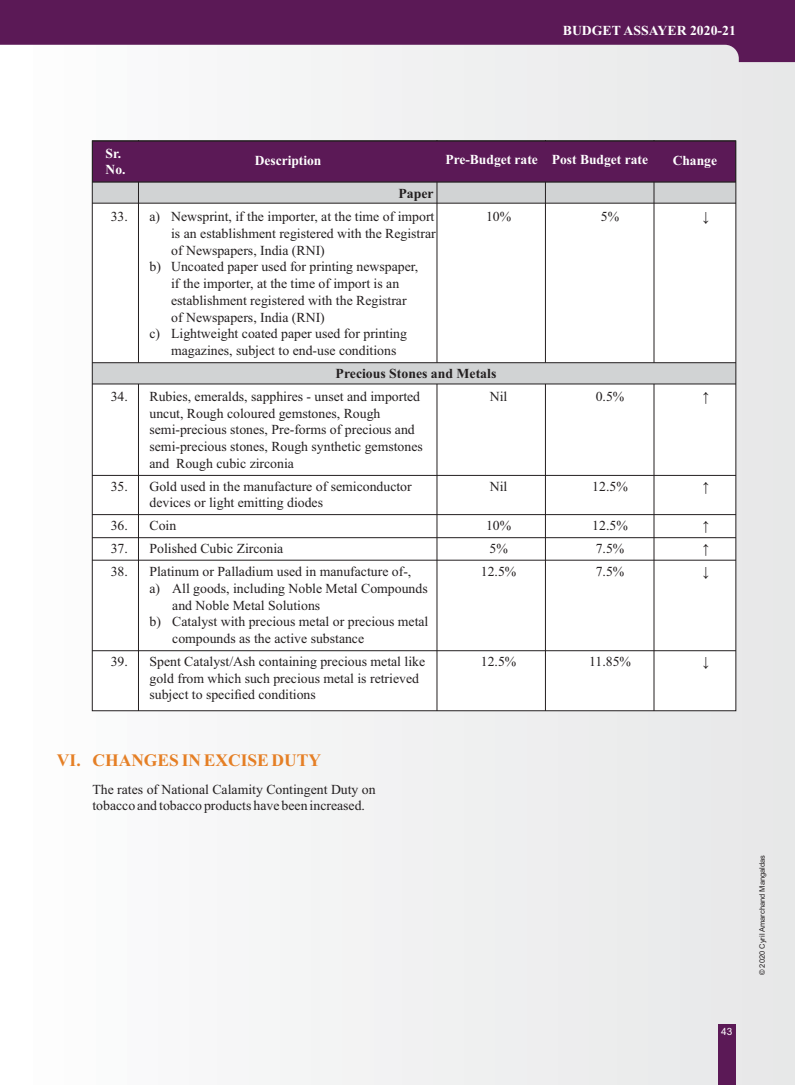
<style>
.page{position:relative;width:795px;height:1085px;background:#fff}
.page>*{position:absolute;margin:0;border:0;box-sizing:border-box;transform-origin:0 0}
.t1{font:700 17.5px "Times New Roman";color:#e57f25}
.t2{font:13.75px/16.8px "Times New Roman";color:#231f20}
.t3{font:700 13.75px/15.2px "Times New Roman";color:#fff}
.t4{font:700 13.75px "Times New Roman";color:#231f20}
.t5{font:10px "Arial";color:#fff}
.t6{font:7.5px "Arial";color:#231f20}
</style>
<div class="page">
<div style="left:0;top:0;width:794px;height:1085px;background:linear-gradient(to right,#fdfdfe,#e5e6e7)"></div>
<svg style="left:0;top:0;width:794px;height:62px;fill:#5b1956"></svg>
<div style="left:717px;top:1024px;width:18px;height:61px;background:#5b1956"></div>
<div style="left:92px;top:141px;width:643px;height:570px;background:#fff"></div>
<hr style="left:138px;top:141px;width:1px;height:570px;background:#231f20">
<hr style="left:436px;top:141px;width:1px;height:570px;background:#231f20">
<hr style="left:544px;top:141px;width:1px;height:570px;background:#231f20">
<hr style="left:653px;top:141px;width:1px;height:570px;background:#231f20">
<svg style="left:94px;top:143px;width:639px;height:61px;background:#80567d"></svg>
<hr style="left:92px;top:475px;width:643px;height:1px;background:#231f20">
<hr style="left:92px;top:514px;width:643px;height:1px;background:#231f20">
<hr style="left:92px;top:537px;width:643px;height:1px;background:#231f20">
<hr style="left:92px;top:560px;width:643px;height:1px;background:#231f20">
<hr style="left:92px;top:650px;width:643px;height:1px;background:#231f20">
<svg style="left:94px;top:362px;width:639px;height:22px;background:#c5c6c7"></svg>
<p class="t3" style="left:562px;top:24px;width:174px">BUDGET ASSAYER 2020-21</p>
<p class="t3" style="left:105px;top:148px;width:21px">Sr.<br>No.</p>
<p class="t3" style="left:254px;top:154px;width:68px">Description</p>
<p class="t3" style="left:445px;top:154px;width:204px">Pre-Budget rate Post Budget rate</p>
<p class="t3" style="left:672px;top:154px;width:46px">Change</p>
<p class="t4" style="left:398px;top:189px;width:37px">Paper</p>
<p class="t2" style="left:111px;top:209px;width:325px">33. a) Newsprint, if the importer, at the time of import</p>
<p class="t2" style="left:485px;top:209px;width:27px">10%</p>
<p class="t2" style="left:600px;top:209px;width:20px">5%</p>
<p class="t2" style="left:702px;top:209px;width:8px">↓</p>
<p class="t2" style="left:171px;top:226px;width:266px">is an establishment registered with the Registrar</p>
<p class="t2" style="left:171px;top:243px;width:155px">of Newspapers, India (RNI)</p>
<p class="t2" style="left:149px;top:260px;width:270px">b) Uncoated paper used for printing newspaper,</p>
<p class="t2" style="left:171px;top:276px;width:229px">if the importer, at the time of import is an</p>
<p class="t2" style="left:171px;top:293px;width:237px">establishment registered with the Registrar</p>
<p class="t2" style="left:171px;top:310px;width:155px">of Newspapers, India (RNI)</p>
<p class="t2" style="left:149px;top:327px;width:259px">c) Lightweight coated paper used for printing</p>
<p class="t2" style="left:171px;top:343px;width:226px">magazines, subject to end-use conditions</p>
<p class="t4" style="left:335px;top:369px;width:162px">Precious Stones and Metals</p>
<p class="t2" style="left:111px;top:389px;width:311px">34. Rubies, emeralds, sapphires - unset and imported</p>
<p class="t2" style="left:489px;top:389px;width:19px">Nil</p>
<p class="t2" style="left:595px;top:389px;width:30px">0.5%</p>
<p class="t2" style="left:702px;top:389px;width:8px">↑</p>
<p class="t2" style="left:149px;top:406px;width:275px">uncut, Rough coloured gemstones, Rough semi-precious stones, Pre-forms of precious and semi-precious stones, Rough synthetic gemstones and Rough cubic zirconia</p>
<p class="t2" style="left:111px;top:479px;width:302px">35. Gold used in the manufacture of semiconductor</p>
<p class="t2" style="left:489px;top:479px;width:19px">Nil</p>
<p class="t2" style="left:592px;top:479px;width:37px">12.5%</p>
<p class="t2" style="left:702px;top:479px;width:8px">↑</p>
<p class="t2" style="left:149px;top:496px;width:175px">devices or light emitting diodes</p>
<p class="t2" style="left:111px;top:519px;width:67px">36. Coin</p>
<p class="t2" style="left:485px;top:519px;width:27px">10%</p>
<p class="t2" style="left:592px;top:519px;width:37px">12.5%</p>
<p class="t2" style="left:702px;top:519px;width:8px">↑</p>
<p class="t2" style="left:111px;top:541px;width:174px">37. Polished Cubic Zirconia</p>
<p class="t2" style="left:489px;top:541px;width:20px">5%</p>
<p class="t2" style="left:595px;top:541px;width:30px">7.5%</p>
<p class="t2" style="left:702px;top:541px;width:8px">↑</p>
<p class="t2" style="left:111px;top:564px;width:302px">38. Platinum or Palladium used in manufacture of-,</p>
<p class="t2" style="left:480px;top:564px;width:37px">12.5%</p>
<p class="t2" style="left:595px;top:564px;width:30px">7.5%</p>
<p class="t2" style="left:702px;top:564px;width:8px">↓</p>
<p class="t2" style="left:149px;top:581px;width:279px">a) All goods, including Noble Metal Compounds</p>
<p class="t2" style="left:172px;top:598px;width:149px">and Noble Metal Solutions</p>
<p class="t2" style="left:149px;top:614px;width:280px">b) Catalyst with precious metal or precious metal</p>
<p class="t2" style="left:172px;top:631px;width:193px">compounds as the active substance</p>
<p class="t2" style="left:111px;top:654px;width:316px">39. Spent Catalyst/Ash containing precious metal like</p>
<p class="t2" style="left:480px;top:654px;width:37px">12.5%</p>
<p class="t2" style="left:588px;top:654px;width:43px">11.85%</p>
<p class="t2" style="left:702px;top:654px;width:8px">↓</p>
<p class="t2" style="left:149px;top:671px;width:271px">gold from which such precious metal is retrieved subject to specified conditions</p>
<p class="t1" style="left:57px;top:754px;width:266px">VI. CHANGES IN EXCISE DUTY</p>
<p class="t2" style="left:92px;top:782px;width:285px">The rates of National Calamity Contingent Duty on tobacco and tobacco products have been increased.</p>
<p class="t5" style="left:720px;top:1028px;width:13px">43</p>
<p class="t6" style="left:758px;top:975px;width:122px;rotate:-90deg">© 2020 Cyril Amarchand Mangaldas</p>
</div>
